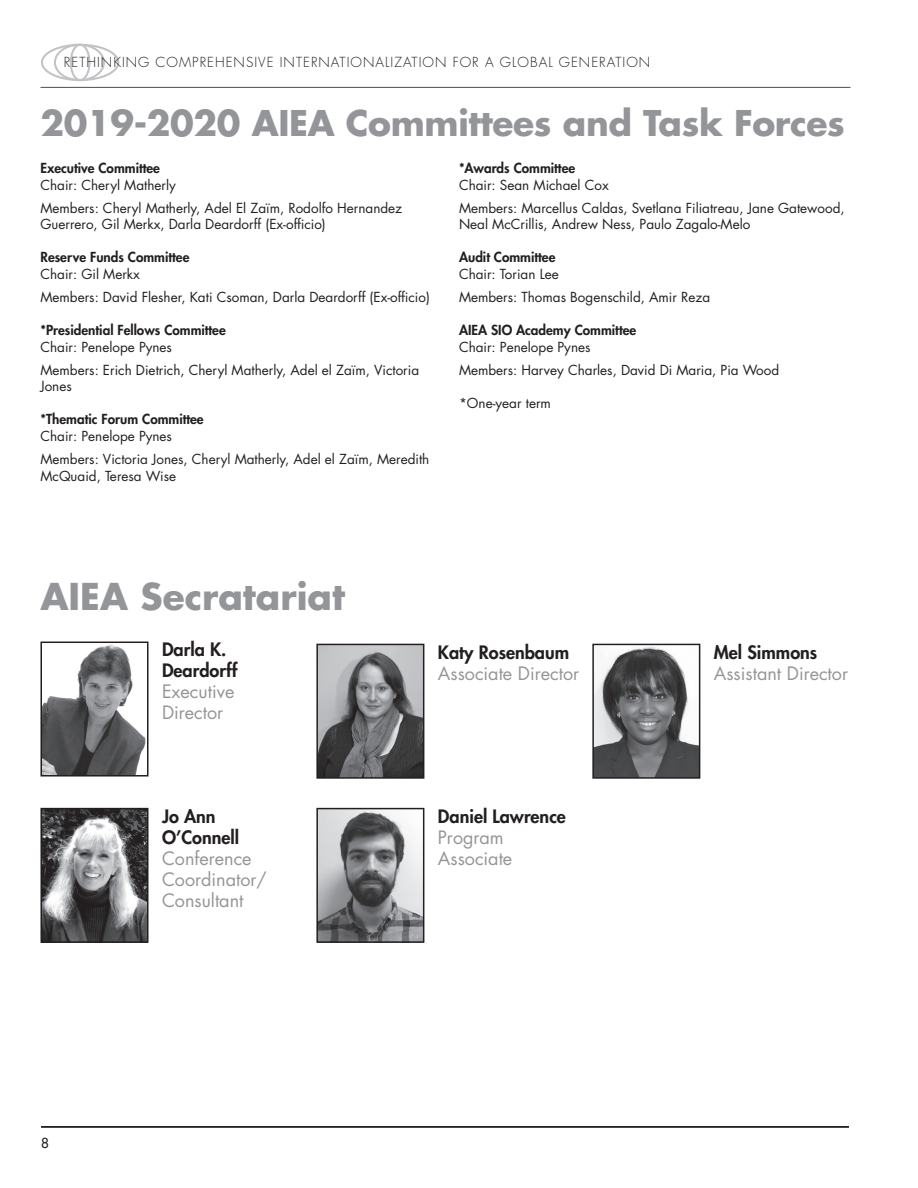
<style>
.page{position:relative;width:918px;height:1188px;background:#fff}
.page>*{position:absolute;margin:0;border:0;box-sizing:border-box;transform-origin:0 0}
.t1{font:700 36px "Futura Std";color:#939598}
.t2{font:700 34.5px "Futura Std";letter-spacing:-.01em;color:#939598}
.t3{font:18px/21px "Futura Std";color:#939598}
.t4{font:800 18px/21px "Futura Std";color:#231f20}
.t5{font:13.5px/23.2px "Futura Std";color:#231f20}
.t6{font:800 13.5px "Futura Std";color:#231f20}
.t7{font:300 13.5px "Futura Std";letter-spacing:.075em;color:#231f20}
.t8{font:500 13.5px "Futura Std";color:#231f20}
</style>
<div class="page">
<img style="left:43px;top:645px;width:102px;height:129px">
<div style="left:40px;top:642px;width:108px;height:135px;border:2px solid #231f20"></div>
<img style="left:319px;top:647px;width:102px;height:129px">
<div style="left:316px;top:644px;width:108px;height:135px;border:2px solid #231f20"></div>
<img style="left:595px;top:647px;width:102px;height:129px">
<div style="left:592px;top:644px;width:108px;height:135px;border:2px solid #231f20"></div>
<img style="left:319px;top:811px;width:102px;height:129px">
<div style="left:316px;top:808px;width:108px;height:135px;border:2px solid #231f20"></div>
<img style="left:43px;top:811px;width:102px;height:129px">
<div style="left:40px;top:808px;width:108px;height:135px;border:2px solid #231f20"></div>
<div style="left:41px;top:44px;width:78px;height:37px;border:2px solid #c2c3c6;border-radius:50%"></div>
<div style="left:54px;top:44px;width:51px;height:37px;border:2px solid #c2c3c6;border-radius:50%"></div>
<div style="left:70px;top:44px;width:21px;height:37px;border:2px solid #c2c3c6;border-radius:50%"></div>
<hr style="left:40px;top:87px;width:810px;height:1px;background:#231f20">
<hr style="left:41px;top:1126px;width:808px;height:1px;background:#231f20">
<hr style="left:41px;top:1127px;width:808px;height:1px;background:#231f20">
<p class="t7" style="left:64px;top:54px;width:588px">RETHINKING COMPREHENSIVE INTERNATIONALIZATION FOR A GLOBAL GENERATION</p>
<h2 class="t2" style="left:40px;top:101px;width:806px">2019-2020 AIEA Committees and Task Forces</h2>
<p class="t6" style="left:40px;top:160px;width:121px">Executive Committee</p>
<p class="t5" style="left:40px;top:173px;width:363px">Chair: Cheryl Matherly<br>Members: Cheryl Matherly, Adel El Zaïm, Rodolfo Hernandez</p>
<p class="t5" style="left:40px;top:213px;width:287px">Guerrero, Gil Merkx, Darla Deardorff (Ex-officio)</p>
<p class="t6" style="left:40px;top:249px;width:150px">Reserve Funds Committee</p>
<p class="t5" style="left:40px;top:262px;width:391px">Chair: Gil Merkx<br>Members: David Flesher, Kati Csoman, Darla Deardorff (Ex-officio)</p>
<p class="t6" style="left:40px;top:322px;width:187px">*Presidential Fellows Committee</p>
<p class="t5" style="left:40px;top:335px;width:380px">Chair: Penelope Pynes<br>Members: Erich Dietrich, Cheryl Matherly, Adel el Zaïm, Victoria</p>
<p class="t5" style="left:40px;top:375px;width:33px">Jones</p>
<p class="t6" style="left:40px;top:411px;width:165px">*Thematic Forum Committee</p>
<p class="t5" style="left:40px;top:424px;width:390px">Chair: Penelope Pynes<br>Members: Victoria Jones, Cheryl Matherly, Adel el Zaïm, Meredith</p>
<p class="t5" style="left:40px;top:464px;width:137px">McQuaid, Teresa Wise</p>
<p class="t6" style="left:459px;top:160px;width:118px">*Awards Committee</p>
<p class="t5" style="left:459px;top:173px;width:387px">Chair: Sean Michael Cox<br>Members: Marcellus Caldas, Svetlana Filiatreau, Jane Gatewood,</p>
<p class="t5" style="left:459px;top:213px;width:293px">Neal McCrillis, Andrew Ness, Paulo Zagalo-Melo</p>
<p class="t6" style="left:459px;top:249px;width:98px">Audit Committee</p>
<p class="t5" style="left:459px;top:262px;width:253px">Chair: Torian Lee<br>Members: Thomas Bogenschild, Amir Reza</p>
<p class="t6" style="left:459px;top:322px;width:179px">AIEA SIO Academy Committee</p>
<p class="t5" style="left:459px;top:335px;width:322px">Chair: Penelope Pynes<br>Members: Harvey Charles, David Di Maria, Pia Wood</p>
<p class="t5" style="left:459px;top:391px;width:94px">*One-year term</p>
<h1 class="t1" style="left:40px;top:573px;width:306px">AIEA Secratariat</h1>
<h3 class="t4" style="left:162px;top:639px;width:77px">Darla K.<br>Deardorff</h3>
<h3 class="t3" style="left:162px;top:681px;width:74px">Executive<br>Director</h3>
<p class="t8" style="left:41px;top:1134px;width:9px">8</p>
<h3 class="t4" style="left:162px;top:806px;width:79px">Jo Ann<br>O’Connell</h3>
<h3 class="t3" style="left:162px;top:848px;width:106px">Conference<br>Coordinator/<br>Consultant</h3>
<h3 class="t4" style="left:438px;top:641px;width:133px">Katy Rosenbaum</h3>
<h3 class="t3" style="left:438px;top:663px;width:143px">Associate Director</h3>
<h3 class="t4" style="left:438px;top:806px;width:130px">Daniel Lawrence</h3>
<h3 class="t3" style="left:438px;top:827px;width:76px">Program<br>Associate</h3>
<h3 class="t4" style="left:714px;top:641px;width:105px">Mel Simmons</h3>
<h3 class="t3" style="left:714px;top:663px;width:136px">Assistant Director</h3>
</div>
